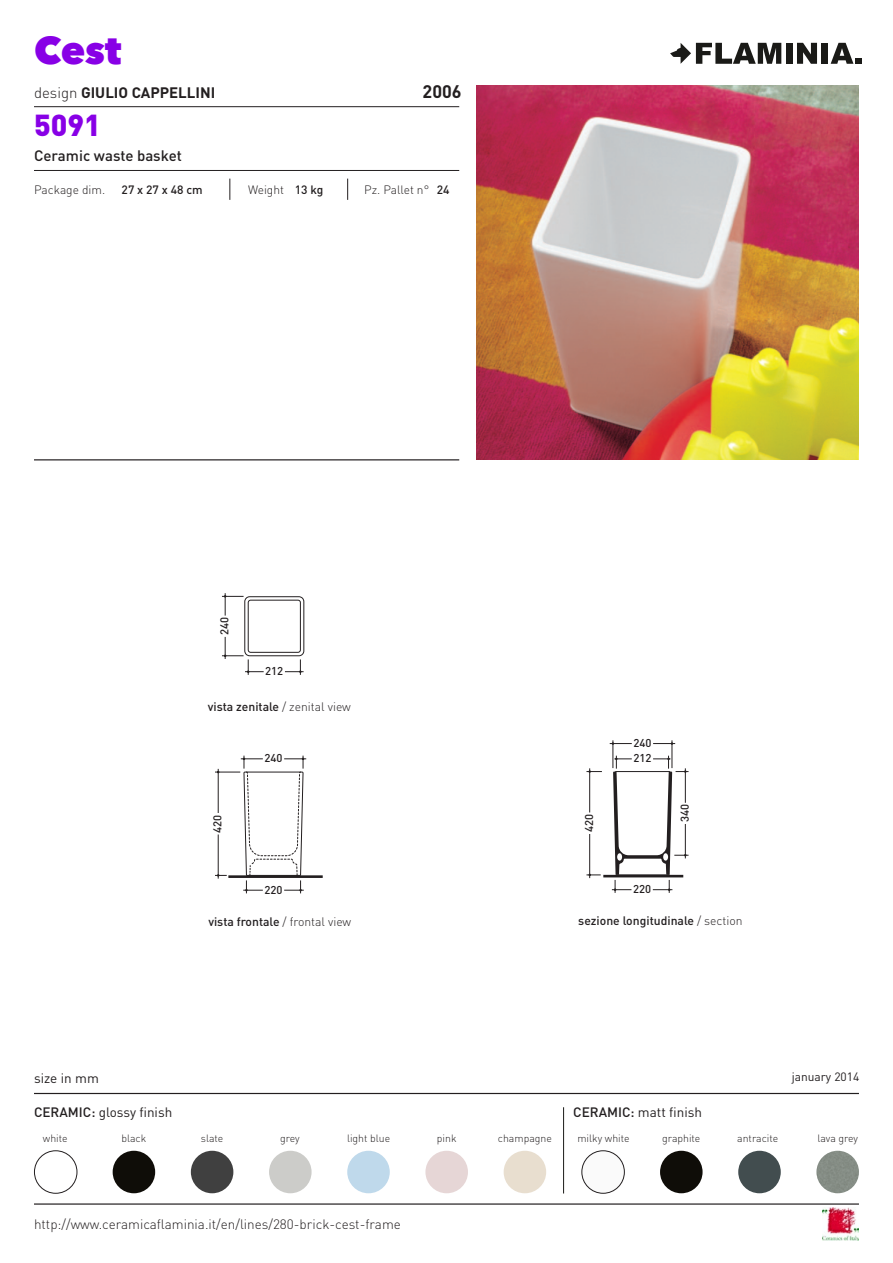
<style>
.page{position:relative;width:893px;height:1263px;background:#fff}
.page>*{position:absolute;margin:0;border:0;box-sizing:border-box;transform-origin:0 0}
.t1{font:800 39px "Avenir Next LT Pro";color:#8800e6}
.t2{font:900 30px "DIN";color:#8800e6}
.t3{font:700 18px "DIN";color:#231f20}
.t4{font:700 15px "DIN";color:#231f20}
.t5{font:500 15px "DIN";color:#231f20}
.t6{font:300 13.5px "DIN";color:#231f20}
.t7{font:13.5px "DIN";color:#231f20}
.t8{font:500 12.15px "DIN";color:#231f20}
.t9{font:300 12px "DIN";color:#231f20}
.t10{font:12px "DIN";color:#231f20}
.t11{font:500 12px "DIN";color:#231f20}
.t12{font:500 11.25px/15.5px "DIN";color:#231f20}
.t13{font:300 10.5px "DIN";color:#231f20}
.s1{font-weight:300}
.s2{font-weight:500}
</style>
<div class="page">
<hr style="left:34px;top:1203px;width:825px;height:2px;background:#231f20">
<img style="left:822px;top:1208px;width:37px;height:32px">
<svg style="left:670px;top:43px;width:111px;height:21px"></svg>
<div style="left:786px;top:43px;width:6px;height:21px;background:#1a1a17"></div>
<svg style="left:797px;top:43px;width:20px;height:21px"></svg>
<div style="left:822px;top:43px;width:6px;height:21px;background:#1a1a17"></div>
<svg style="left:831px;top:43px;width:30px;height:21px"></svg>
<hr style="left:34px;top:459px;width:425px;height:1px;background:#231f20">
<hr style="left:34px;top:106px;width:425px;height:1px;background:#231f20">
<hr style="left:34px;top:170px;width:425px;height:1px;background:#231f20">
<img style="left:476px;top:85px;width:383px;height:374px">
<hr style="left:34px;top:1093px;width:825px;height:1px;background:#231f20">
<svg style="left:230px;top:179px;width:1px;height:21px"></svg>
<svg style="left:347px;top:179px;width:1px;height:21px"></svg>
<hr style="left:228px;top:875px;width:95px;height:3px;background:#231f20">
<hr style="left:603px;top:875px;width:80px;height:2px;background:#231f20">
<hr style="left:589px;top:834px;width:1px;height:44px;background:#231f20">
<hr style="left:589px;top:768px;width:1px;height:44px;background:#231f20">
<svg style="left:586px;top:874px;width:15px;height:2px"></svg>
<svg style="left:586px;top:770px;width:16px;height:3px"></svg>
<svg style="left:610px;top:740px;width:78px;height:153px"></svg>
<div style="left:663px;top:853px;width:5px;height:8px;background:#fff;border-radius:50%"></div>
<div style="left:617px;top:853px;width:5px;height:8px;background:#fff;border-radius:50%"></div>
<hr style="left:616px;top:771px;width:54px;height:1px;background:#231f20">
<hr style="left:618px;top:875px;width:49px;height:1px;background:#231f20">
<svg style="left:215px;top:593px;width:91px;height:300px"></svg>
<div style="left:34px;top:1150px;width:43px;height:43px;border:1px solid #231f20;border-radius:50%"></div>
<div style="left:113px;top:1151px;width:42px;height:42px;background:#0f0d08;border-radius:50%"></div>
<div style="left:191px;top:1151px;width:42px;height:42px;background:#404040;border-radius:50%"></div>
<div style="left:269px;top:1151px;width:43px;height:42px;background:#ccccc9;border-radius:50%"></div>
<div style="left:347px;top:1151px;width:43px;height:42px;background:#bfd9eb;border-radius:50%"></div>
<div style="left:425px;top:1151px;width:43px;height:42px;background:#e6d6d6;border-radius:50%"></div>
<div style="left:504px;top:1151px;width:42px;height:42px;background:#e8decf;border-radius:50%"></div>
<div style="left:582px;top:1151px;width:42px;height:42px;background:#fafafa;border-radius:50%"></div>
<div style="left:582px;top:1150px;width:43px;height:43px;border:1px solid #231f20;border-radius:50%"></div>
<div style="left:660px;top:1151px;width:43px;height:42px;background:#0f0d08;border-radius:50%"></div>
<div style="left:738px;top:1151px;width:43px;height:42px;background:#424d4f;border-radius:50%"></div>
<img style="left:816px;top:1151px;width:43px;height:42px;border-radius:21px">
<hr style="left:563px;top:1107px;width:1px;height:86px;background:#1a1a17">
<h1 class="t1" style="left:34px;top:26px;width:89px">Cest</h1>
<p class="t4" style="left:34px;top:82px;width:183px"><span class="s1">design</span> GIULIO CAPPELLINI</p>
<h3 class="t3" style="left:423px;top:79px;width:41px">2006</h3>
<h2 class="t2" style="left:34px;top:105px;width:68px">5091</h2>
<p class="t5" style="left:34px;top:146px;width:150px">Ceramic waste basket</p>
<p class="t9" style="left:34px;top:182px;width:73px">Package dim.</p>
<p class="t11" style="left:122px;top:182px;width:83px">27 x 27 x 48 cm</p>
<p class="t9" style="left:248px;top:182px;width:77px">Weight <span class="s2">13 kg</span></p>
<p class="t9" style="left:364px;top:182px;width:87px">Pz. Pallet n° <span class="s2">24</span></p>
<p class="t12" style="left:216px;top:635px;width:20px;rotate:-90deg">240</p>
<p class="t12" style="left:265px;top:663px;width:20px">212</p>
<p class="t8" style="left:208px;top:699px;width:145px">vista zenitale <span class="s1">/ zenital view</span></p>
<p class="t12" style="left:264px;top:750px;width:20px">240</p>
<p class="t12" style="left:209px;top:833px;width:20px;rotate:-90deg">420</p>
<p class="t12" style="left:581px;top:832px;width:20px;rotate:-90deg">420</p>
<p class="t12" style="left:633px;top:735px;width:20px">240<br>212</p>
<p class="t12" style="left:264px;top:881px;width:20px">220</p>
<p class="t12" style="left:633px;top:881px;width:20px">220</p>
<p class="t12" style="left:677px;top:822px;width:20px;rotate:-90deg">340</p>
<p class="t8" style="left:208px;top:913px;width:144px">vista frontale <span class="s1">/ frontal view</span></p>
<p class="t8" style="left:578px;top:912px;width:166px">sezione longitudinale <span class="s1">/ section</span></p>
<p class="t7" style="left:34px;top:1069px;width:66px">size in mm</p>
<p class="t10" style="left:792px;top:1069px;width:69px">january 2014</p>
<p class="t7" style="left:34px;top:1103px;width:140px"><span class="s2">Ceramic:</span> glossy finish</p>
<p class="t7" style="left:573px;top:1103px;width:130px"><span class="s2">Ceramic:</span> matt finish</p>
<p class="t13" style="left:43px;top:1132px;width:26px">white</p>
<p class="t13" style="left:121px;top:1132px;width:26px">black</p>
<p class="t13" style="left:201px;top:1132px;width:24px">slate</p>
<p class="t13" style="left:280px;top:1132px;width:21px">grey</p>
<p class="t13" style="left:347px;top:1132px;width:45px">light blue</p>
<p class="t13" style="left:437px;top:1132px;width:21px">pink</p>
<p class="t13" style="left:498px;top:1132px;width:55px">champagne</p>
<p class="t13" style="left:577px;top:1132px;width:54px">milky white</p>
<p class="t13" style="left:662px;top:1132px;width:40px">graphite</p>
<p class="t13" style="left:737px;top:1132px;width:43px">antracite</p>
<p class="t13" style="left:817px;top:1132px;width:42px">lava grey</p>
<p class="t6" style="left:34px;top:1216px;width:368px">http://www.ceramicaflaminia.it/en/lines/280-brick-cest-frame</p>
</div>
